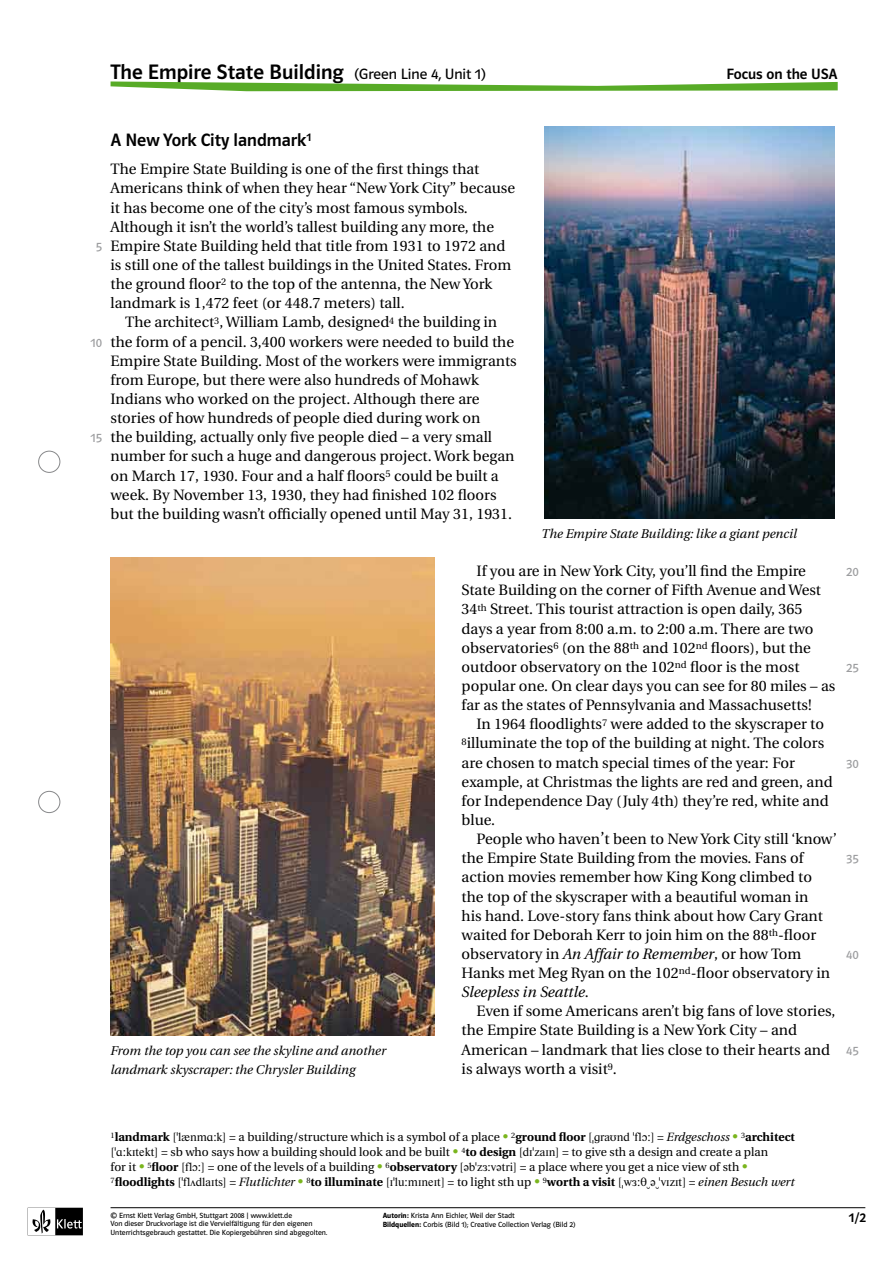
<style>
.page{position:relative;width:893px;height:1263px;background:#fff}
.page>*{position:absolute;margin:0;border:0;box-sizing:border-box;transform-origin:0 0}
.Titel{font:21px "Polo ST11 K Krftg";color:#000}
.aufg_titel{font:18px "Polo ST11 K Krftg";color:#000}
.Text{font:15px/19.2px "Utopia";color:#000}
.Titel-2{font:15px "Polo ST11 K Krftg";color:#000}
.t1{font:13.5px "Polo ST11 K Krftg";color:#000}
.Text_Bildlegende{font:italic 12.75px/19.2px "Utopia";color:#000}
.Text_Zeilenzähler{font:12.75px "Polo ST11 K Buch";color:#9c9d9f}
.GL_fussnote{font:12px/15px "Utopia";color:#000}
.t2{font:7.5px/8.9px "Polo ST11 K Buch";color:#000}
.s1{font-family:"Polo ST11 K Buch";font-size:15px}
.s2{font-size:16.5px}
.s3{font-style:italic}
.s4{font-weight:700}
.s5{font-family:"Klett 55 Phon Ser"}
.s6{font-size:13.5px;color:#7ab51d}
.s7{font-family:"Polo ST11 K Hfett"}
</style>
<div class="page">
<svg style="left:111px;top:81px;width:727px;height:10px"></svg>
<div style="left:38px;top:451px;width:22px;height:22px;border:1px solid #87888a;border-radius:50%"></div>
<div style="left:38px;top:791px;width:22px;height:22px;border:1px solid #87888a;border-radius:50%"></div>
<img style="left:544px;top:126px;width:291px;height:393px">
<img style="left:111px;top:557px;width:324px;height:478px">
<svg style="left:32px;top:1208px;width:51px;height:27px"></svg>
<hr style="left:111px;top:1207px;width:754px;height:1px;background:#000">
<p class="Titel" style="left:111px;top:60px;width:376px">The Empire State Building <span class="s1">(Green Line 4, Unit 1)</span></p>
<p class="Titel-2" style="left:727px;top:65px;width:113px">Focus on the USA</p>
<p class="Text_Zeilenzähler" style="left:96px;top:240px;width:8px">5</p>
<p class="Text_Zeilenzähler" style="left:91px;top:335px;width:13px">10</p>
<p class="Text_Zeilenzähler" style="left:91px;top:431px;width:13px">15</p>
<p class="aufg_titel" style="left:111px;top:130px;width:202px">A New York City landmark<sup>1</sup></p>
<p class="Text" style="left:111px;top:160px;width:406px">The Empire State Building is one of the first things that Americans think of when they hear “New York City” because it has become one of the city’s most famous symbols.<br>Although it isn’t the world’s tallest building any more, the Empire State Building held that title from 1931 to 1972 and is still one of the tallest buildings in the United States. From the ground floor<sup>2</sup> to the top of the antenna, the New York landmark is 1,472 feet (or 448.7 meters) tall.</p>
<p class="Text" style="left:111px;top:313px;width:408px;text-indent:14px">The architect<sup>3</sup>, William Lamb, designed<sup>4</sup> the building in the form of a pencil. 3,400 workers were needed to build the Empire State Building. Most of the workers were immigrants from Europe, but there were also hundreds of Mohawk Indians who worked on the project. Although there are stories of how hundreds of people died during work on<br>the building, actually only five people died – a very small number for such a huge and dangerous project. Work began on March 17, 1930. Four and a half floors<sup>5</sup> could be built a week. By November 13, 1930, they had finished 102 floors but the building wasn’t officially opened until May 31, 1931.</p>
<p class="Text_Bildlegende" style="left:542px;top:524px;width:257px">The Empire State Building: like a giant pencil</p>
<p class="Text_Bildlegende" style="left:111px;top:1041px;width:277px">From the top you can see the skyline and another landmark skyscraper: the Chrysler Building</p>
<p class="Text" style="left:462px;top:562px;width:375px;text-indent:15px">If you are in New York City, you’ll find the Empire State Building on the corner of Fifth Avenue and West 34<sup>th</sup> Street. This tourist attraction is open daily, 365 days a year from 8:00 a.m. to 2:00 a.m. There are two observatories<sup>6</sup> (on the 88<sup>th</sup> and 102<sup>nd</sup> floors), but the outdoor observatory on the 102<sup>nd</sup> floor is the most popular one. On clear days you can see for 80 miles – as far as the states of Pennsylvania and Massachusetts!</p>
<p class="Text" style="left:462px;top:715px;width:373px;text-indent:15px">In 1964 floodlights<sup>7</sup> were added to the skyscraper to <sup>8</sup>illuminate the top of the building at night. The colors are chosen to match special times of the year: For example, at Christmas the lights are red and green, and for Independence Day (July 4th) they’re red, white and blue.</p>
<p class="Text" style="left:462px;top:830px;width:377px;text-indent:15px">People who haven<span class="s2">’</span>t been to New York City still ‘know’ the Empire State Building from the movies. Fans of action movies remember how King Kong climbed to the top of the skyscraper with a beautiful woman in<br>his hand. Love-story fans think about how Cary Grant waited for Deborah Kerr to join him on the 88<sup>th</sup>-floor observatory in <span class="s3">An Affair to Remember</span>, or how Tom Hanks met Meg Ryan on the 102<sup>nd</sup>-floor observatory in <span class="s3">Sleepless in Seattle</span>.</p>
<p class="Text" style="left:462px;top:1002px;width:375px;text-indent:15px">Even if some Americans aren’t big fans of love stories, the Empire State Building is a New York City – and American – landmark that lies close to their hearts and is always worth a visit<sup>9</sup>.</p>
<p class="Text_Zeilenzähler" style="left:846px;top:565px;width:14px">20</p>
<p class="Text_Zeilenzähler" style="left:846px;top:661px;width:14px">25</p>
<p class="Text_Zeilenzähler" style="left:846px;top:756px;width:14px">30</p>
<p class="Text_Zeilenzähler" style="left:846px;top:852px;width:14px">35</p>
<p class="Text_Zeilenzähler" style="left:846px;top:948px;width:14px">40</p>
<p class="Text_Zeilenzähler" style="left:846px;top:1043px;width:14px">45</p>
<p class="GL_fussnote" style="left:111px;top:1130px;width:686px"><sup>1</sup><span class="s4">landmark</span> [<span class="s5">*lxnmA:k</span>] = a building/structure which is a symbol of a place <span class="s6">•</span> <sup>2</sup><span class="s4">ground floor</span> [<span class="s5">+GraUnd *flC:</span>] = <span class="s3">Erdgeschoss</span> <span class="s6">•</span> <sup>3</sup><span class="s4">architect </span>[<span class="s5">*A:kItekt</span>] = sb who says how a building should look and be built <span class="s6">•</span> <sup>4</sup><span class="s4">to design</span> [<span class="s5">dI*zaIn</span>] = to give sth a design and create a plan<br>for it <span class="s6">•</span> <sup>5</sup><span class="s4">floor</span> [<span class="s5">flC:</span>] = one of the levels of a building <span class="s6">•</span> <sup>6</sup><span class="s4">observatory</span> [<span class="s5">Eb*z3:vEtri</span>] = a place where you get a nice view of sth <span class="s6">• </span><sup>7</sup><span class="s4">floodlights</span> [<span class="s5">*fl0dlaIts</span>] = <span class="s3">Flutlichter</span> <span class="s6">•</span> <sup>8</sup><span class="s4">to illuminate</span> [<span class="s5">I*lu:mIneIt</span>] = to light sth up <span class="s6">•</span> <sup>9</sup><span class="s4">worth a visit</span> [<span class="s5">+w3:T-E-*vIzIt</span>] = <span class="s3">einen Besuch wert</span></p>
<p class="t2" style="left:111px;top:1211px;width:218px">© Ernst Klett Verlag GmbH, Stuttgart 2008 | www.klett.de<br>Von dieser Druckvorlage ist die Vervielfältigung für den eigenen<br>Unterrichtsgebrauch gestattet. Die Kopiergebühren sind abgegolten.</p>
<p class="t2" style="left:383px;top:1211px;width:134px"><span class="s7">Autorin:</span> Krista Ann Eichler, Weil der Stadt</p>
<p class="t2" style="left:383px;top:1220px;width:194px"><span class="s7">Bildquellen:</span> Corbis (Bild 1); Creative Collection Verlag (Bild 2)</p>
<p class="t1" style="left:849px;top:1210px;width:19px">1/2</p>
</div>
